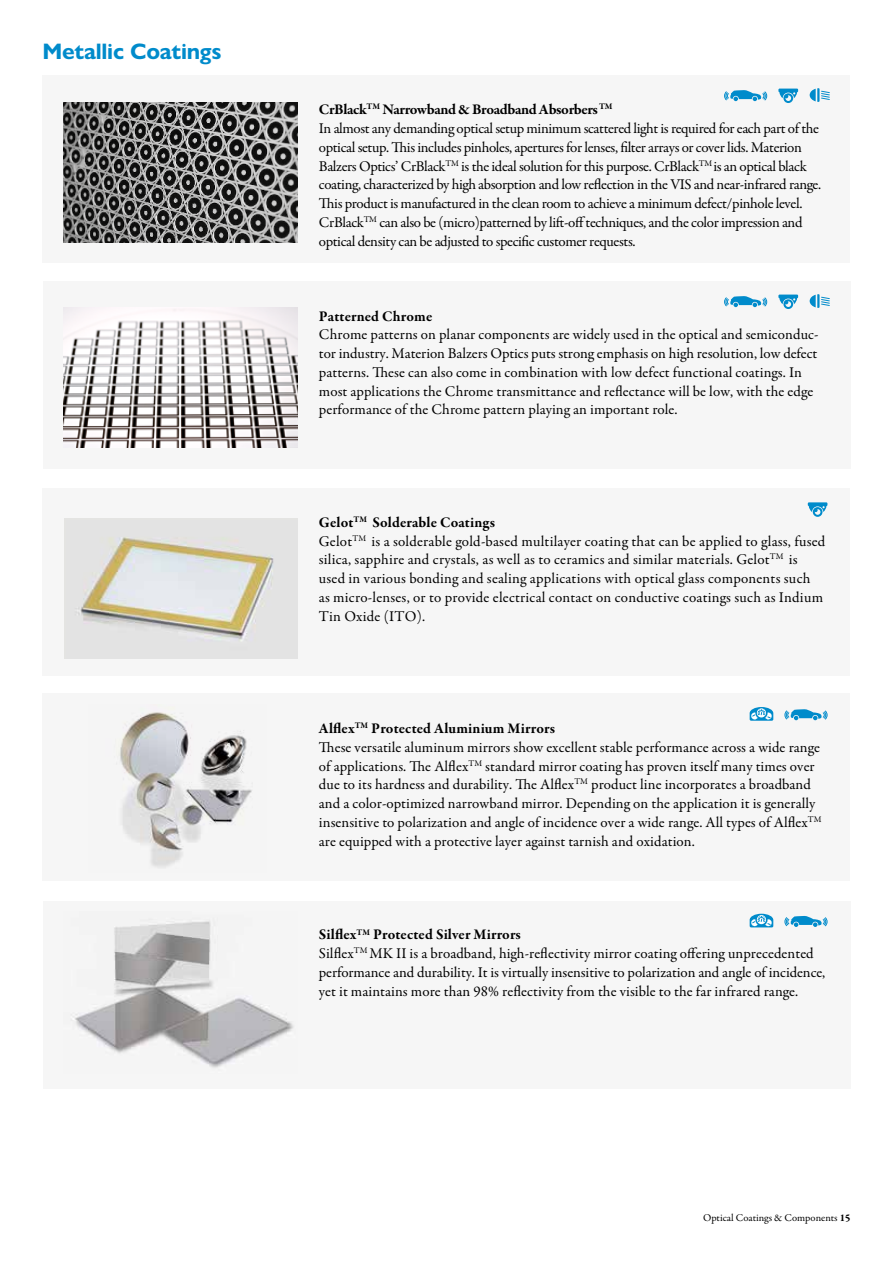
<style>
.page{position:relative;width:893px;height:1263px;background:#fff}
.page>*{position:absolute;margin:0;border:0;box-sizing:border-box;transform-origin:0 0}
.t1{font:700 22.5px "Gill Sans Nova";letter-spacing:-.01em;color:#008bcb}
.t2{font:15px/18.8px "Garamond Premr Pro";letter-spacing:.005em;color:#000}
.t3{font:15px/18.8px "Garamond Premr Pro";letter-spacing:-.025em;color:#000}
.t4{font:700 15px "Garamond Premr Pro";letter-spacing:.01em;color:#000}
.t5{font:10.5px "Garamond Premr Pro";color:#000}
.s1{font-weight:700}
</style>
<div class="page">
<div style="left:43px;top:75px;width:807px;height:187px;background:#f6f6f6"></div>
<div style="left:43px;top:282px;width:807px;height:187px;background:#f6f6f6"></div>
<div style="left:43px;top:488px;width:807px;height:187px;background:#f6f6f6"></div>
<div style="left:43px;top:693px;width:807px;height:187px;background:#f6f6f6"></div>
<div style="left:43px;top:901px;width:807px;height:187px;background:#f6f6f6"></div>
<img style="left:64px;top:102px;width:234px;height:140px">
<img style="left:64px;top:307px;width:234px;height:140px">
<div style="left:64px;top:518px;width:234px;height:141px;background:#e4e4e2"></div>
<img style="left:77px;top:537px;width:197px;height:104px">
<div style="left:49px;top:700px;width:242px;height:225px;background:#f6f6f6"></div>
<img style="left:119px;top:712px;width:133px;height:156px">
<img style="left:75px;top:921px;width:219px;height:147px">
<svg style="left:810px;top:88px;width:20px;height:14px"></svg>
<svg style="left:724px;top:90px;width:43px;height:11px"></svg>
<svg style="left:778px;top:89px;width:20px;height:14px"></svg>
<svg style="left:810px;top:294px;width:20px;height:14px"></svg>
<svg style="left:724px;top:296px;width:43px;height:11px"></svg>
<svg style="left:778px;top:295px;width:20px;height:14px"></svg>
<svg style="left:750px;top:914px;width:23px;height:13px"></svg>
<svg style="left:785px;top:916px;width:42px;height:11px"></svg>
<svg style="left:750px;top:707px;width:23px;height:14px"></svg>
<svg style="left:785px;top:709px;width:42px;height:11px"></svg>
<svg style="left:808px;top:502px;width:19px;height:15px"></svg>
<h1 class="t1" style="left:43px;top:37px;width:181px">Metallic Coatings</h1>
<p class="t3" style="left:319px;top:101px;width:504px"><span class="s1">CrBlack</span><sup>TM</sup> <span class="s1">Narrowband &amp; Broadband Absorbers</span> <sup>TM<br></sup>In almost any demanding optical setup minimum scattered light is required for each part of the optical setup. This includes pinholes, apertures for lenses, filter arrays or cover lids. Materion Balzers Optics’ CrBlack<sup>TM</sup> is the ideal solution for this purpose. CrBlack<sup>TM</sup> is an optical black coating, characterized by high absorption and low reflection in the VIS and near-infrared range.<br>This product is manufactured in the clean room to achieve a minimum defect/pinhole level.<br>CrBlack<sup>TM</sup> can also be (micro)patterned by lift-off techniques, and the color impression and optical density can be adjusted to specific customer requests.</p>
<p class="t4" style="left:319px;top:307px;width:115px">Patterned Chrome</p>
<p class="t2" style="left:319px;top:326px;width:501px">Chrome patterns on planar components are widely used in the optical and semiconduc&shy;tor industry. Materion Balzers Optics puts strong emphasis on high resolution, low defect patterns. These can also come in combination with low defect functional coatings. In most applications the Chrome transmittance and reflectance will be low, with the edge performance of the Chrome pattern playing an important role.</p>
<p class="t2" style="left:319px;top:513px;width:508px"><span class="s1">Gelot</span><sup>TM</sup> <span class="s1">Solderable Coatings<br></span>Gelot<sup>TM</sup> is a solderable gold-based multilayer coating that can be applied to glass, fused silica, sapphire and crystals, as well as to ceramics and similar materials. Gelot<sup>TM</sup> is used in various bonding and sealing applications with optical glass components such<br>as micro-lenses, or to provide electrical contact on conductive coatings such as Indium Tin Oxide (ITO).</p>
<p class="t2" style="left:319px;top:719px;width:504px"><span class="s1">Alflex</span><sup>TM</sup> <span class="s1">Protected Aluminium Mirrors<br></span>These versatile aluminum mirrors show excellent stable performance across a wide range of applications. The Alflex<sup>TM</sup> standard mirror coating has proven itself many times over due to its hardness and durability. The Alflex<sup>TM</sup> product line incorporates a broadband and a color-optimized narrowband mirror. Depending on the application it is generally insensitive to polarization and angle of incidence over a wide range. All types of Alflex<sup>TM </sup>are equipped with a protective layer against tarnish and oxidation.</p>
<p class="t2" style="left:319px;top:926px;width:508px"><span class="s1">Silflex</span><sup>TM</sup> <span class="s1">Protected Silver Mirrors<br></span>Silflex<sup>TM</sup> MK II is a broadband, high-reflectivity mirror coating offering unprecedented performance and durability. It is virtually insensitive to polarization and angle of incidence, yet it maintains more than 98% reflectivity from the visible to the far infrared range.</p>
<p class="t5" style="left:703px;top:1211px;width:149px">Optical Coatings &amp; Components <span class="s1">15</span></p>
</div>
